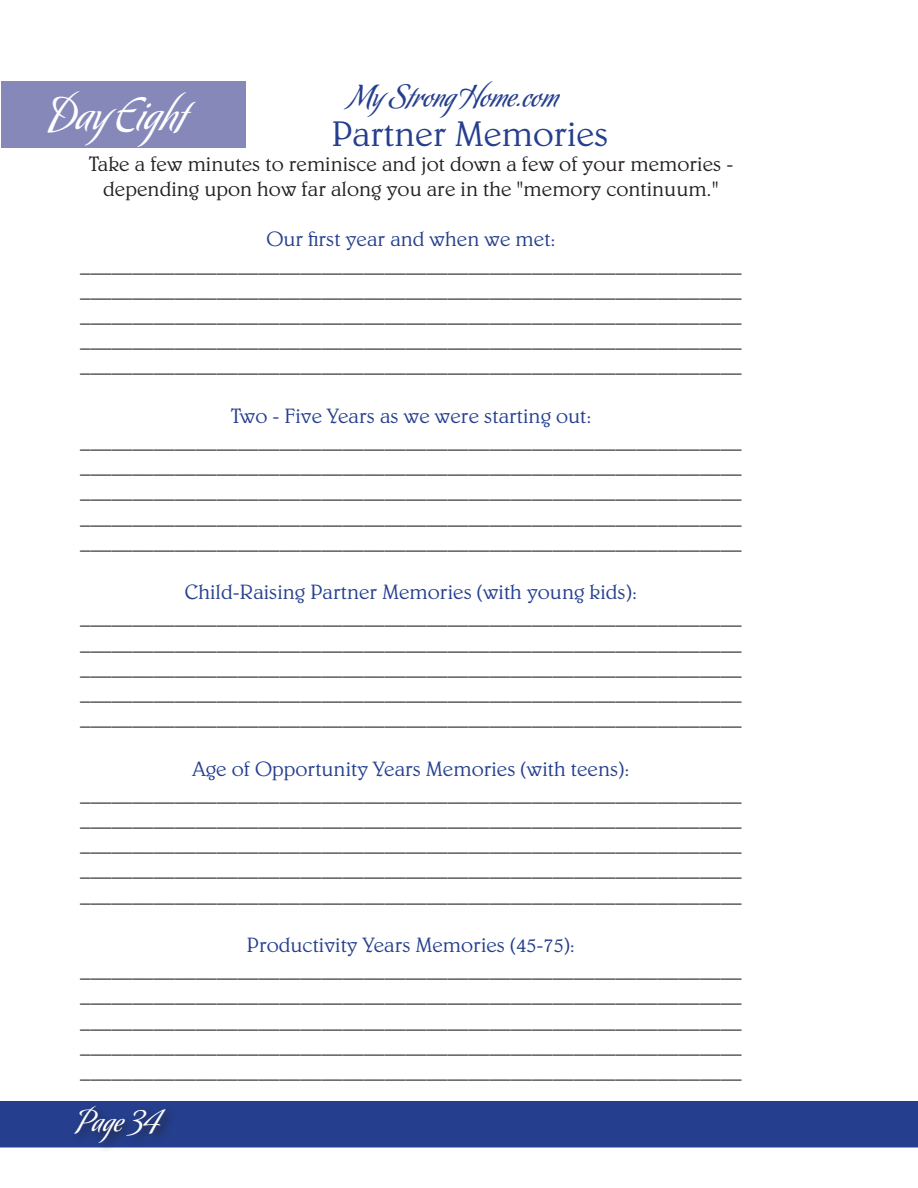
<style>
.page{position:relative;width:918px;height:1188px;background:#fff}
.page>*{position:absolute;margin:0;border:0;box-sizing:border-box;transform-origin:0 0}
.t1{font:45px "Koziupack";color:#fff}
.t2{font:300 36px "Belwe";color:#253f8e}
.t3{font:30px "Koziupack";color:#253f8e}
.t4{font:30px "Koziupack";color:#fff}
.t5{font:300 21px "Belwe";color:#231f20}
.t6{font:300 21px "Belwe";color:#253f8e}
</style>
<div class="page">
<div style="left:0;top:1101px;width:918px;height:47px;background:#253f8e;border:2px solid #253f8e"></div>
<div style="left:71px;top:1103px;width:106px;height:51px;background:#231f20;opacity:.75"></div>
<div style="left:2px;top:81px;width:244px;height:67px;background:#8688ba"></div>
<h3 class="t3" style="left:350px;top:79px;width:210px">My Strong Home.com</h3>
<p class="t2" style="left:332px;top:112px;width:278px">Partner Memories</p>
<p class="t5" style="left:89px;top:151px;width:646px">Take a few minutes to reminisce and jot down a few of your memories -</p>
<p class="t5" style="left:103px;top:177px;width:617px">depending upon how far along you are in the "memory continuum."</p>
<p class="t6" style="left:266px;top:227px;width:291px">Our first year and when we met:</p>
<p class="t5" style="left:80px;top:252px;width:663px">_______________________________________________________________</p>
<p class="t5" style="left:80px;top:277px;width:663px">_______________________________________________________________</p>
<p class="t5" style="left:80px;top:303px;width:663px">_______________________________________________________________</p>
<p class="t5" style="left:80px;top:328px;width:663px">_______________________________________________________________</p>
<p class="t5" style="left:80px;top:353px;width:663px">_______________________________________________________________</p>
<p class="t6" style="left:230px;top:403px;width:363px">Two - Five Years as we were starting out:</p>
<p class="t5" style="left:80px;top:429px;width:663px">_______________________________________________________________</p>
<p class="t5" style="left:80px;top:454px;width:663px">_______________________________________________________________</p>
<p class="t5" style="left:80px;top:479px;width:663px">_______________________________________________________________</p>
<p class="t5" style="left:80px;top:504px;width:663px">_______________________________________________________________</p>
<p class="t5" style="left:80px;top:529px;width:663px">_______________________________________________________________</p>
<p class="t6" style="left:185px;top:580px;width:454px">Child-Raising Partner Memories (with young kids):</p>
<p class="t5" style="left:80px;top:605px;width:663px">_______________________________________________________________</p>
<p class="t5" style="left:80px;top:630px;width:663px">_______________________________________________________________</p>
<p class="t5" style="left:80px;top:655px;width:663px">_______________________________________________________________</p>
<p class="t5" style="left:80px;top:681px;width:663px">_______________________________________________________________</p>
<p class="t5" style="left:80px;top:706px;width:663px">_______________________________________________________________</p>
<p class="t6" style="left:193px;top:756px;width:438px">Age of Opportunity Years Memories (with teens):</p>
<p class="t5" style="left:80px;top:781px;width:663px">_______________________________________________________________</p>
<p class="t5" style="left:80px;top:807px;width:663px">_______________________________________________________________</p>
<p class="t5" style="left:80px;top:832px;width:663px">_______________________________________________________________</p>
<p class="t5" style="left:80px;top:857px;width:663px">_______________________________________________________________</p>
<p class="t5" style="left:80px;top:882px;width:663px">_______________________________________________________________</p>
<p class="t6" style="left:247px;top:933px;width:330px">Productivity Years Memories (45-75):</p>
<p class="t5" style="left:80px;top:958px;width:663px">_______________________________________________________________</p>
<p class="t5" style="left:80px;top:983px;width:663px">_______________________________________________________________</p>
<p class="t5" style="left:80px;top:1008px;width:663px">_______________________________________________________________</p>
<p class="t5" style="left:80px;top:1033px;width:663px">_______________________________________________________________</p>
<p class="t5" style="left:80px;top:1059px;width:663px">_______________________________________________________________</p>
<p class="t4" style="left:78px;top:1103px;width:83px">Page 34</p>
<p class="t1" style="left:50px;top:88px;width:138px">Day Eight</p>
</div>
